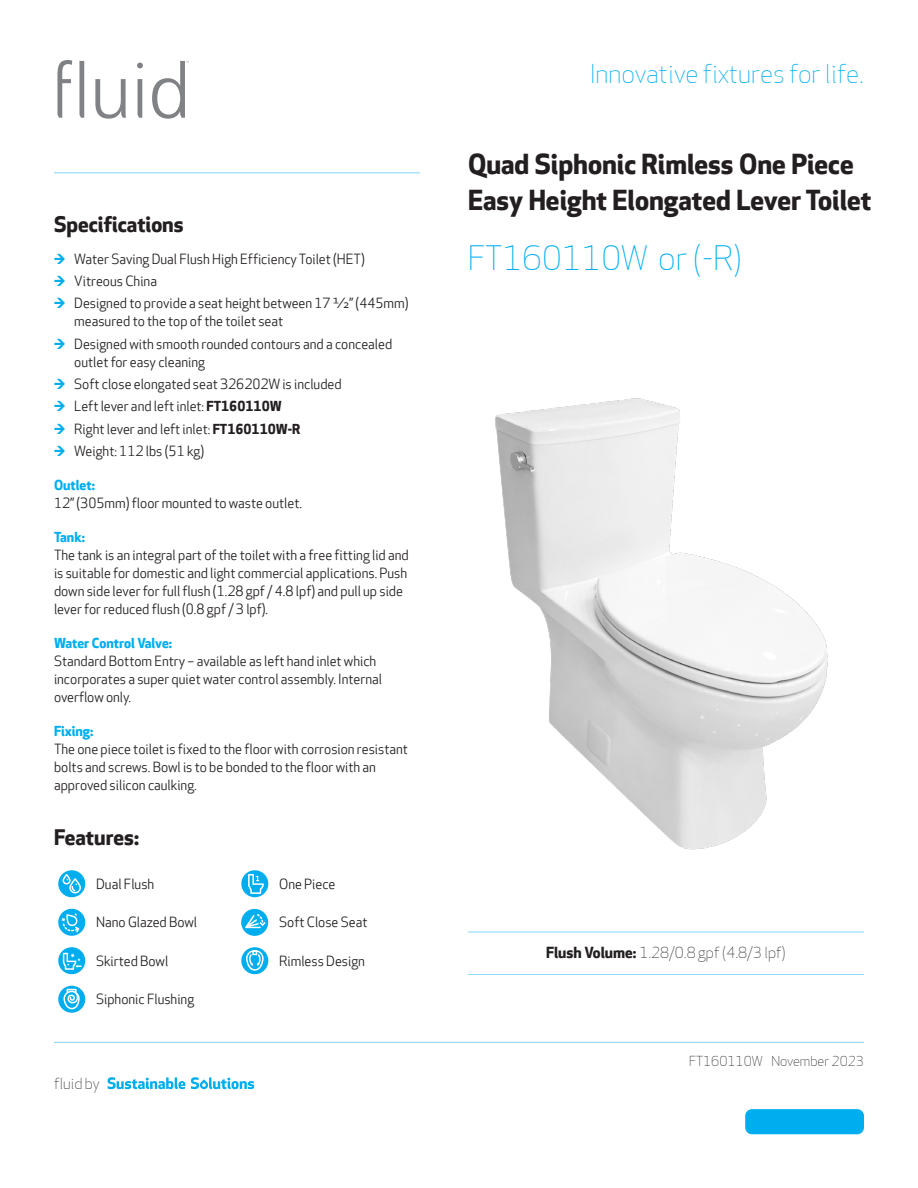
<style>
.page{position:relative;width:918px;height:1188px;background:#fff}
.page>*{position:absolute;margin:0;border:0;box-sizing:border-box;transform-origin:0 0}
.Product{font:300 33px "Apex New";color:#00aeef}
.Product_Name__H1{font:700 27px "Apex New";color:#231f20}
.t1{font:300 25.5px "Apex New";color:#00aeef}
.bullet_headings__H2{font:700 21px "Apex New";color:#231f20}
.t2{font:300 15px "Apex New";color:#231f20}
.body{font:13.5px/18px "Apex New";color:#231f20}
.bullet_headiings_H3{font:700 13.5px "Apex New";color:#00aeef}
.Date{font:300 13.5px "Apex New";color:#231f20}
.s1{font-weight:700;color:#00aeef}
.s2{font-weight:700}
</style>
<div class="page">
<svg style="left:57px;top:60px;width:15px;height:58px"></svg>
<svg style="left:79px;top:61px;width:5px;height:57px"></svg>
<svg style="left:95px;top:79px;width:31px;height:40px"></svg>
<svg style="left:138px;top:79px;width:4px;height:39px"></svg>
<svg style="left:137px;top:63px;width:6px;height:5px"></svg>
<svg style="left:152px;top:61px;width:37px;height:58px"></svg>
<hr style="left:54px;top:1042px;width:810px;height:1px;background:#00aeef">
<div style="left:745px;top:1109px;width:119px;height:25px;background:#00aeef;border-radius:7px"></div>
<hr style="left:54px;top:173px;width:366px;height:1px;background:#00aeef">
<hr style="left:468px;top:932px;width:396px;height:1px;background:#00aeef">
<hr style="left:468px;top:974px;width:396px;height:1px;background:#00aeef">
<svg style="left:108px;top:1077px;width:146px;height:12px"></svg>
<div style="left:58px;top:909px;width:27px;height:27px;background:#00aeef;border-radius:50%"></div>
<svg style="left:61px;top:913px;width:18px;height:19px"></svg>
<div style="left:241px;top:870px;width:27px;height:27px;background:#00aeef;border-radius:50%"></div>
<svg style="left:248px;top:874px;width:16px;height:20px"></svg>
<svg style="left:241px;top:909px;width:27px;height:27px"></svg>
<svg style="left:245px;top:914px;width:21px;height:14px"></svg>
<svg style="left:58px;top:870px;width:27px;height:27px"></svg>
<svg style="left:63px;top:874px;width:18px;height:19px"></svg>
<img style="left:495px;top:398px;width:333px;height:452px">
<svg style="left:58px;top:947px;width:27px;height:27px"></svg>
<svg style="left:63px;top:953px;width:19px;height:17px"></svg>
<div style="left:241px;top:947px;width:27px;height:27px;background:#00aeef;border-radius:50%"></div>
<svg style="left:246px;top:950px;width:18px;height:21px"></svg>
<svg style="left:58px;top:986px;width:27px;height:27px"></svg>
<svg style="left:63px;top:989px;width:17px;height:20px"></svg>
<p class="bullet_headings__H2" style="left:54px;top:212px;width:131px">Specifications</p>
<p class="body" style="left:54px;top:250px;width:312px"><span class="s1">→</span> Water Saving Dual Flush High Efficiency Toilet (HET)</p>
<p class="body" style="left:54px;top:273px;width:105px"><span class="s1">→</span> Vitreous China</p>
<p class="body" style="left:74px;top:295px;width:336px;text-indent:-20px"><span class="s1">→</span> Designed to provide a seat height between 17 1/2” (445mm) measured to the top of the toilet seat</p>
<p class="body" style="left:74px;top:335px;width:320px;text-indent:-20px"><span class="s1">→</span> Designed with smooth rounded contours and a concealed outlet for easy cleaning</p>
<p class="body" style="left:54px;top:376px;width:289px"><span class="s1">→</span> Soft close elongated seat 326202W is included</p>
<p class="body" style="left:54px;top:398px;width:229px"><span class="s1">→</span> Left lever and left inlet: <span class="s2">FT160110W</span></p>
<p class="body" style="left:54px;top:420px;width:248px"><span class="s1">→</span> Right lever and left inlet: <span class="s2">FT160110W-R</span></p>
<p class="body" style="left:54px;top:443px;width:152px"><span class="s1">→</span> Weight: 112 lbs (51 kg)</p>
<p class="bullet_headiings_H3" style="left:54px;top:477px;width:42px">Outlet:</p>
<p class="body" style="left:54px;top:495px;width:250px">12” (305mm) floor mounted to waste outlet.</p>
<p class="bullet_headiings_H3" style="left:54px;top:529px;width:32px">Tank:</p>
<p class="body" style="left:54px;top:547px;width:356px">The tank is an integral part of the toilet with a free fitting lid and is suitable for domestic and light commercial applications. Push down side lever for full flush (1.28 gpf / 4.8 lpf) and pull up side lever for reduced flush (0.8 gpf / 3 lpf).</p>
<p class="bullet_headiings_H3" style="left:54px;top:635px;width:120px">Water Control Valve:</p>
<p class="body" style="left:54px;top:653px;width:330px">Standard Bottom Entry – available as left hand inlet which incorporates a super quiet water control assembly. Internal overflow only.</p>
<p class="bullet_headiings_H3" style="left:54px;top:723px;width:41px">Fixing:</p>
<p class="body" style="left:54px;top:741px;width:355px">The one piece toilet is fixed to the floor with corrosion resistant bolts and screws. Bowl is to be bonded to the floor with an approved silicon caulking.</p>
<p class="bullet_headings__H2" style="left:54px;top:825px;width:87px">Features:</p>
<p class="body" style="left:96px;top:875px;width:60px">Dual Flush</p>
<p class="body" style="left:96px;top:914px;width:103px">Nano Glazed Bowl</p>
<p class="body" style="left:279px;top:875px;width:58px">One Piece</p>
<p class="body" style="left:279px;top:914px;width:90px">Soft Close Seat</p>
<p class="body" style="left:96px;top:952px;width:74px">Skirted Bowl</p>
<p class="body" style="left:279px;top:952px;width:87px">Rimless Design</p>
<p class="body" style="left:96px;top:991px;width:100px">Siphonic Flushing</p>
<p class="t2" style="left:54px;top:1075px;width:47px">fluid by</p>
<h3 class="t1" style="left:590px;top:60px;width:275px">Innovative fixtures for life.</h3>
<p class="Product_Name__H1" style="left:468px;top:149px;width:387px">Quad Siphonic Rimless One Piece</p>
<p class="Product_Name__H1" style="left:468px;top:185px;width:405px">Easy Height Elongated Lever Toilet</p>
<p class="Product" style="left:468px;top:240px;width:275px">FT160110W or (-R)</p>
<p class="t2" style="left:546px;top:945px;width:241px"><span class="s2">Flush Volume:</span> 1.28/0.8 gpf (4.8/3 lpf)</p>
<p class="Date" style="left:689px;top:1054px;width:176px">FT160110W November 2023</p>
</div>
